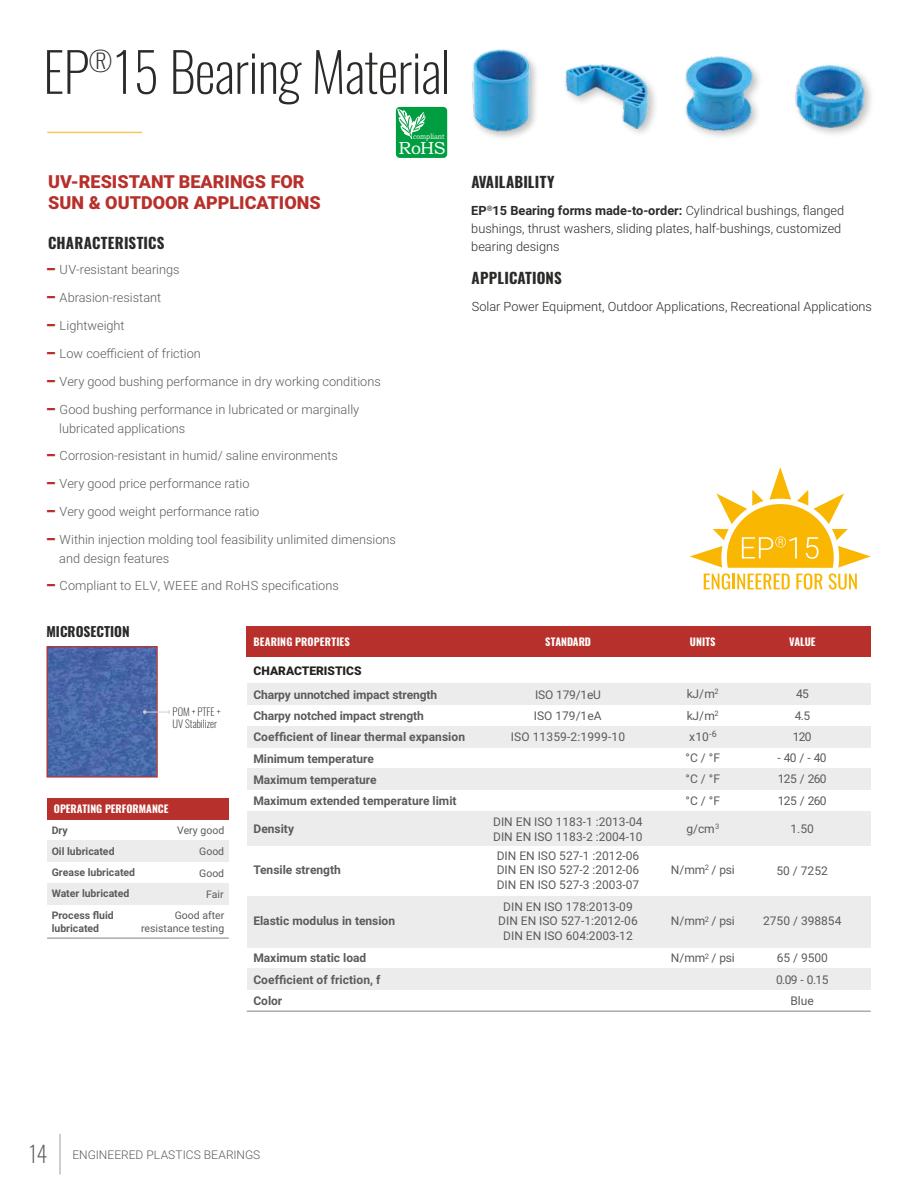
<style>
.page{position:relative;width:918px;height:1188px;background:#fff}
.page>*{position:absolute;margin:0;border:0;box-sizing:border-box;transform-origin:0 0}
.t1{font:200 54px "Oswald";letter-spacing:-.015em;color:#2a2a29}
.t2{font:200 27px "Oswald";color:#2a2a29}
.t3{font:900 18px/21.6px "Roboto";color:#b8302b}
.t4{font:17.7px "Bookman Old Style";color:#fefefe}
.t5{font:700 15px "Oswald";letter-spacing:.015em;color:#2a2a29}
.t6{font:700 13.5px "Oswald";color:#2a2a29}
.t7{font:300 12.75px/19px "Roboto";color:#5c5b5b}
.t8{font:300 12.75px/18.1px "Roboto";color:#2a2a29}
.t9{font:12px/14.4px "Roboto";color:#5c5b5b}
.t10{font:700 12px/21.3px "Roboto";color:#5c5b5b}
.t11{font:300 12px "Roboto";color:#5c5b5b}
.t12{font:900 12px "Roboto";color:#21211d}
.t13{font:12px/22px "Roboto";letter-spacing:-.05em;color:#5c5b5b}
.t14{font:12px "Roboto";letter-spacing:-.02em;color:#5c5b5b}
.t15{font:700 10.5px/13.8px "Roboto";color:#5c5b5b}
.t16{font:700 10.5px "Oswald";color:#fefefe}
.t17{font:10.5px/12.6px "Roboto";color:#5c5b5b;text-align:right}
.t18{font:200 10.5px/12.9px "Oswald";color:#2a2a29}
.t19{font:9px "Roboto";color:#5c5b5b}
.t20{font:7.65px "Bookman Old Style";color:#fefefe;scale:.84 1}
.t21{font:7.5px "Roboto";color:#5c5b5b}
.t22{font:700 7.5px "Roboto";color:#2a2a29}
.s1{font-weight:700}
.s2{font-family:"Oswald";font-weight:200;font-size:22.5px}
</style>
<div class="page">
<hr style="left:60px;top:1134px;width:1px;height:40px;background:#9d9d9d">
<hr style="left:47px;top:132px;width:95px;height:1px;background:#fbc558">
<img style="left:795px;top:65px;width:70px;height:63px">
<img style="left:483px;top:59px;width:53px;height:79px">
<img style="left:472px;top:49px;width:58px;height:82px">
<img style="left:685px;top:56px;width:74px;height:81px">
<img style="left:686px;top:57px;width:67px;height:73px">
<img style="left:588px;top:64px;width:67px;height:70px">
<img style="left:565px;top:65px;width:84px;height:63px">
<div style="left:247px;top:811px;width:624px;height:34px;background:#ececec"></div>
<img style="left:49px;top:648px;width:107px;height:128px">
<div style="left:247px;top:626px;width:624px;height:31px;background:#b8302b"></div>
<div style="left:47px;top:883px;width:182px;height:22px;background:#ececec"></div>
<div style="left:47px;top:841px;width:182px;height:21px;background:#ececec"></div>
<div style="left:47px;top:798px;width:182px;height:21px;background:#b8302b"></div>
<div style="left:47px;top:646px;width:111px;height:132px;border:1px solid #b8302b"></div>
<svg style="left:143px;top:710px;width:27px;height:4px"></svg>
<hr style="left:247px;top:1011px;width:624px;height:1px;background:#9d9d9d">
<hr style="left:47px;top:937px;width:182px;height:2px;background:#9d9d9d">
<div style="left:247px;top:684px;width:624px;height:21px;background:#ececec"></div>
<div style="left:247px;top:726px;width:624px;height:22px;background:#ececec"></div>
<div style="left:247px;top:769px;width:624px;height:21px;background:#ececec"></div>
<div style="left:247px;top:896px;width:624px;height:51px;background:#ececec"></div>
<div style="left:247px;top:969px;width:624px;height:21px;background:#ececec"></div>
<svg style="left:690px;top:467px;width:181px;height:123px"></svg>
<div style="left:396px;top:107px;width:51px;height:51px;background:#009e40;border-radius:4px"></div>
<svg style="left:395px;top:109px;width:30px;height:30px"></svg>
<h1 class="t1" style="left:43px;top:35px;width:409px">EP 15 Bearing Material</h1>
<h3 class="t4" style="left:398px;top:142px;width:49px">RoHS</h3>
<h2 class="t2" style="left:89px;top:43px;width:25px">®</h2>
<p class="t20" style="left:413px;top:133px;width:39px">compliant</p>
<h3 class="t3" style="left:48px;top:173px;width:274px">UV-RESISTANT BEARINGS FOR<br>SUN &amp; OUTDOOR APPLICATIONS</h3>
<p class="t5" style="left:48px;top:232px;width:118px">CHARACTERISTICS</p>
<p class="t7" style="left:47px;top:261px;width:134px"><sup>_</sup> UV-resistant bearings</p>
<p class="t7" style="left:47px;top:289px;width:116px"><sup>_</sup> Abrasion-resistant</p>
<p class="t7" style="left:47px;top:317px;width:79px"><sup>_</sup> Lightweight</p>
<p class="t7" style="left:47px;top:346px;width:155px"><sup>_</sup> Low coefficient of friction</p>
<p class="t7" style="left:47px;top:374px;width:335px"><sup>_</sup> Very good bushing performance in dry working conditions</p>
<p class="t7" style="left:59px;top:402px;width:301px;text-indent:-12px"><sup>_</sup> Good bushing performance in lubricated or marginally lubricated applications</p>
<p class="t7" style="left:47px;top:447px;width:292px"><sup>_</sup> Corrosion-resistant in humid/ saline environments</p>
<p class="t7" style="left:47px;top:475px;width:204px"><sup>_</sup> Very good price performance ratio</p>
<p class="t7" style="left:47px;top:503px;width:214px"><sup>_</sup> Very good weight performance ratio</p>
<p class="t7" style="left:59px;top:531px;width:338px;text-indent:-12px"><sup>_</sup> Within injection molding tool feasibility unlimited dimensions and design features</p>
<p class="t7" style="left:47px;top:577px;width:293px"><sup>_</sup> Compliant to ELV, WEEE and RoHS specifications</p>
<p class="t6" style="left:46px;top:623px;width:85px">MICROSECTION</p>
<p class="t16" style="left:253px;top:635px;width:98px">BEARING PROPERTIES</p>
<p class="t12" style="left:254px;top:666px;width:109px">CHARACTERISTICS</p>
<p class="t5" style="left:472px;top:172px;width:84px">AVAILABILITY</p>
<p class="t8" style="left:471px;top:202px;width:374px"><span class="s1">EP 15 Bearing forms made-to-order:</span> Cylindrical bushings, flanged bushings, thrust washers, sliding plates, half-bushings, customized bearing designs</p>
<p class="t22" style="left:487px;top:203px;width:7px">®</p>
<p class="t5" style="left:472px;top:268px;width:92px">APPLICATIONS</p>
<p class="t8" style="left:472px;top:299px;width:402px">Solar Power Equipment, Outdoor Applications, Recreational Applications</p>
<p class="t16" style="left:545px;top:635px;width:47px">STANDARD</p>
<p class="t16" style="left:690px;top:635px;width:27px">UNITS</p>
<p class="t16" style="left:789px;top:635px;width:28px">VALUE</p>
<p class="t18" style="left:173px;top:705px;width:50px">POM + PTFE +<br>UV Stabilizer</p>
<p class="t16" style="left:54px;top:802px;width:116px">OPERATING PERFORMANCE</p>
<p class="t15" style="left:52px;top:844px;width:64px">Oil lubricated</p>
<p class="t17" style="left:199px;top:846px;width:27px">Good</p>
<p class="t15" style="left:52px;top:865px;width:85px">Grease lubricated</p>
<p class="t17" style="left:199px;top:868px;width:27px">Good</p>
<p class="t15" style="left:52px;top:886px;width:79px">Water lubricated</p>
<p class="t17" style="left:206px;top:889px;width:19px">Fair</p>
<p class="t15" style="left:52px;top:908px;width:64px">Process fluid lubricated</p>
<p class="t17" style="left:141px;top:910px;width:85px">Good after resistance testing</p>
<p class="t15" style="left:52px;top:823px;width:18px">Dry</p>
<p class="t17" style="left:177px;top:825px;width:49px">Very good</p>
<p class="t10" style="left:253px;top:683px;width:213px">Charpy unnotched impact strength<br>Charpy notched impact strength<br>Coefficient of linear thermal expansion<br>Minimum temperature<br>Maximum temperature<br>Maximum extended temperature limit</p>
<p class="t10" style="left:254px;top:817px;width:42px">Density</p>
<p class="t10" style="left:253px;top:859px;width:89px">Tensile strength</p>
<p class="t10" style="left:253px;top:910px;width:143px">Elastic modulus in tension</p>
<p class="t10" style="left:253px;top:947px;width:129px">Maximum static load<br>Coefficient of friction, f<br>Color</p>
<p class="t14" style="left:535px;top:690px;width:67px">ISO 179/1eU</p>
<p class="t9" style="left:511px;top:731px;width:116px">ISO 11359-2:1999-10</p>
<p class="t9" style="left:534px;top:710px;width:69px">ISO 179/1eA</p>
<p class="t9" style="left:493px;top:816px;width:151px">DIN EN ISO 1183-1 :2013-04<br>DIN EN ISO 1183-2 :2004-10</p>
<p class="t9" style="left:497px;top:850px;width:144px;text-align:justify">DIN EN ISO 527-1 :2012-06<br>DIN EN ISO 527-2 :2012-06<br>DIN EN ISO 527-3 :2003-07</p>
<p class="t9" style="left:498px;top:901px;width:141px;text-align:center">DIN EN ISO 178:2013-09<br>DIN EN ISO 527-1:2012-06<br>DIN EN ISO 604:2003-12</p>
<p class="t21" style="left:714px;top:689px;width:6px">2</p>
<p class="t9" style="left:687px;top:688px;width:30px">kJ/m</p>
<p class="t21" style="left:714px;top:711px;width:6px">2</p>
<p class="t9" style="left:687px;top:710px;width:30px">kJ/m</p>
<p class="t19" style="left:709px;top:731px;width:9px">-6</p>
<p class="t9" style="left:689px;top:731px;width:21px">x10</p>
<p class="t9" style="left:685px;top:748px;width:36px;line-height:21.6px;text-align:justify">°C / °F °C / °F °C / °F</p>
<p class="t21" style="left:715px;top:823px;width:6px">3</p>
<p class="t9" style="left:686px;top:823px;width:30px">g/cm</p>
<p class="t21" style="left:705px;top:865px;width:6px">2</p>
<p class="t9" style="left:671px;top:864px;width:66px">N/mm / psi</p>
<p class="t21" style="left:705px;top:916px;width:6px">2</p>
<p class="t9" style="left:671px;top:952px;width:66px">N/mm / psi</p>
<p class="t9" style="left:671px;top:915px;width:66px">N/mm / psi</p>
<p class="t21" style="left:705px;top:953px;width:6px">2</p>
<p class="t9" style="left:796px;top:688px;width:14px">45</p>
<p class="t9" style="left:793px;top:707px;width:20px;line-height:21.1px">4.5<br>120</p>
<p class="t9" style="left:778px;top:752px;width:51px">- 40 / - 40</p>
<p class="t13" style="left:778px;top:769px;width:50px">125 / 260<br>125 / 260</p>
<p class="t9" style="left:791px;top:823px;width:25px">1.50</p>
<p class="t9" style="left:777px;top:865px;width:53px">50 / 7252</p>
<p class="t9" style="left:763px;top:915px;width:80px">2750 / 398854</p>
<p class="t9" style="left:776px;top:949px;width:54px;line-height:21.3px;text-align:center">65 / 9500<br>0.09 - 0.15<br>Blue</p>
<p class="t11" style="left:28px;top:1150px;width:234px"><span class="s2">14</span> ENGINEERED PLASTICS BEARINGS</p>
</div>
